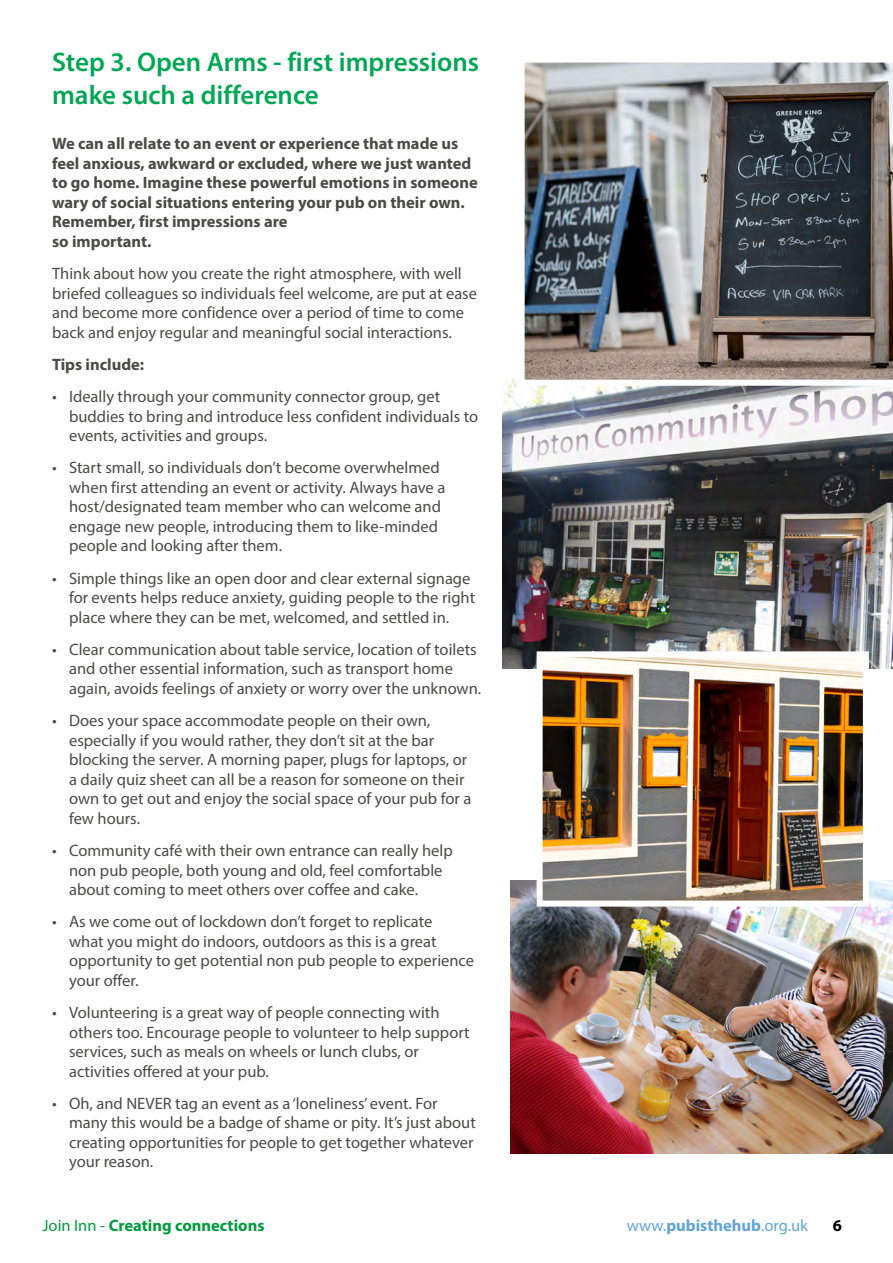
<style>
.page{position:relative;width:893px;height:1263px;background:#fff}
.page>*{position:absolute;margin:0;border:0;box-sizing:border-box;transform-origin:0 0}
.t1{font:600 27px/33px "Myriad Pro";color:#00a754}
.t2{font:16.5px/19.5px "Myriad Pro";color:#4a4a49}
.t3{font:700 16.5px/19.5px "Myriad Pro";color:#4a4a49}
.t4{font:700 16.5px "Myriad Pro";color:#009b3e}
.t5{font:16.5px "Myriad Pro";color:#61a4d7}
.t6{font:700 16.5px "Myriad Pro";color:#000}
.s1{font-weight:400}
.s2{font-weight:700}
</style>
<div class="page">
<img style="left:502px;top:377px;width:391px;height:291px">
<img style="left:510px;top:881px;width:383px;height:272px">
<img style="left:544px;top:658px;width:318px;height:241px">
<div style="left:537px;top:651px;width:332px;height:255px;border:6px solid #fff"></div>
<img style="left:519px;top:62px;width:374px;height:324px">
<h1 class="t1" style="left:52px;top:46px;width:428px">Step 3. Open Arms - first impressions make such a difference</h1>
<p class="t3" style="left:52px;top:133px;width:427px">We can all relate to an event or experience that made us feel anxious, awkward or excluded, where we just wanted to go home. Imagine these powerful emotions in someone wary of social situations entering your pub on their own.<br>Remember, first impressions are<br>so important.</p>
<p class="t2" style="left:52px;top:264px;width:426px">Think about how you create the right atmosphere, with well briefed colleagues so individuals feel welcome, are put at ease and become more confidence over a period of time to come back and enjoy regular and meaningful social interactions.</p>
<p class="t3" style="left:52px;top:354px;width:94px">Tips include:</p>
<p class="t2" style="left:69px;top:387px;width:411px;text-indent:-17px">• Ideally through your community connector group, get buddies to bring and introduce less confident individuals to events, activities and groups.</p>
<p class="t2" style="left:69px;top:458px;width:378px;text-indent:-17px">• Start small, so individuals don’t become overwhelmed when first attending an event or activity. Always have a host/designated team member who can welcome and engage new people, introducing them to like-minded people and looking after them.</p>
<p class="t2" style="left:69px;top:568px;width:408px;text-indent:-17px">• Simple things like an open door and clear external signage for events helps reduce anxiety, guiding people to the right place where they can be met, welcomed, and settled in.</p>
<p class="t2" style="left:69px;top:639px;width:414px;text-indent:-17px">• Clear communication about table service, location of toilets and other essential information, such as transport home again, avoids feelings of anxiety or worry over the unknown.</p>
<p class="t2" style="left:69px;top:711px;width:404px;text-indent:-17px">• Does your space accommodate people on their own, especially if you would rather, they don’t sit at the bar blocking the server. A morning paper, plugs for laptops, or a daily quiz sheet can all be a reason for someone on their own to get out and enjoy the social space of your pub for a few hours.</p>
<p class="t2" style="left:69px;top:840px;width:385px;text-indent:-17px">• Community café with their own entrance can really help non pub people, both young and old, feel comfortable about coming to meet others over coffee and cake.</p>
<p class="t2" style="left:69px;top:912px;width:407px;text-indent:-17px">• As we come out of lockdown don’t forget to replicate<br>what you might do indoors, outdoors as this is a great opportunity to get potential non pub people to experience your offer.</p>
<p class="t2" style="left:69px;top:1002px;width:402px;text-indent:-17px">• Volunteering is a great way of people connecting with others too. Encourage people to volunteer to help support services, such as meals on wheels or lunch clubs, or activities offered at your pub.</p>
<p class="t2" style="left:69px;top:1093px;width:408px;text-indent:-17px">• Oh, and NEVER tag an event as a ‘loneliness’ event. For many this would be a badge of shame or pity. It’s just about creating opportunities for people to get together whatever your reason.</p>
<p class="t4" style="left:43px;top:1214px;width:224px"><span class="s1">Join Inn -</span> Creating connections</p>
<p class="t5" style="left:627px;top:1215px;width:183px">www.<span class="s2">pubisthehub</span>.org.uk</p>
<p class="t6" style="left:833px;top:1214px;width:11px">6</p>
</div>
